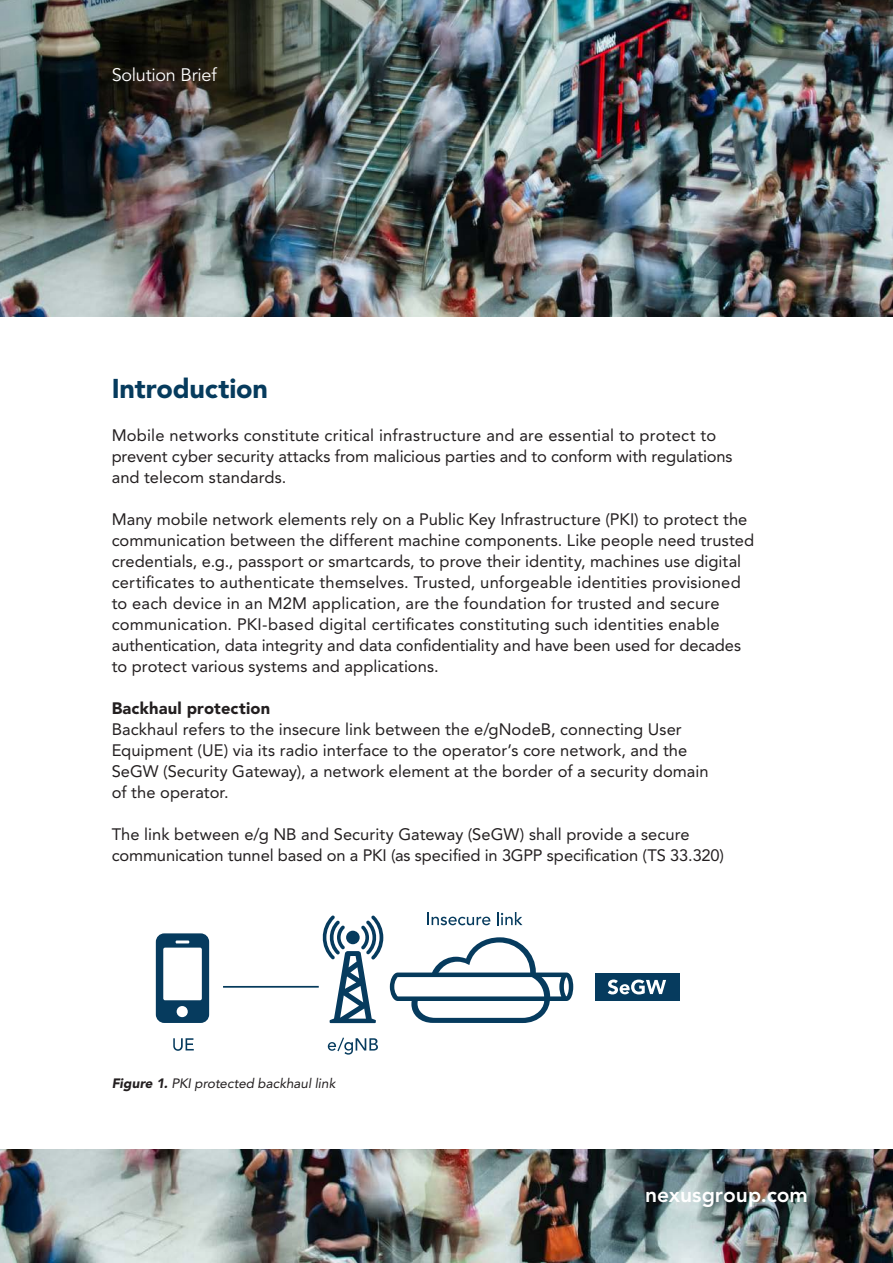
<style>
.page{position:relative;width:893px;height:1263px;background:#fff}
.page>*{position:absolute;margin:0;border:0;box-sizing:border-box;transform-origin:0 0}
.Heading_-_orange{font:900 27px "Avenir LT Std";letter-spacing:-.01em;color:#063b5d}
.Heading_-_orange-2{font:800 21px "Avenir LT Std";color:#fff}
.Heading_-_orange-3{font:18px "Avenir LT Std";letter-spacing:-.015em;color:#fff}
.Subheadline{font:16.5px/21px "Avenir LT Std";letter-spacing:.005em;color:#231f20}
.Subheadline-2{font:900 16.5px "Avenir LT Std";letter-spacing:.01em;color:#231f20}
.Subheadline-3{font:italic 13.5px "Avenir LT Std";color:#231f20}
.s1{font-weight:900}
</style>
<div class="page">
<img style="left:677px;top:0;width:216px;height:317px">
<img style="left:0;top:1149px;width:893px;height:114px">
<img style="left:0;top:0;width:677px;height:317px">
<hr style="left:223px;top:986px;width:96px;height:2px;background:#053a5b">
<svg style="left:156px;top:933px;width:53px;height:90px"></svg>
<svg style="left:322px;top:915px;width:61px;height:108px"></svg>
<div style="left:595px;top:973px;width:85px;height:27px;background:#063b5e"></div>
<svg style="left:608px;top:979px;width:58px;height:15px"></svg>
<svg style="left:173px;top:1038px;width:21px;height:13px"></svg>
<svg style="left:328px;top:1037px;width:50px;height:18px"></svg>
<svg style="left:427px;top:913px;width:63px;height:12px"></svg>
<svg style="left:497px;top:912px;width:25px;height:13px"></svg>
<svg style="left:390px;top:937px;width:183px;height:86px"></svg>
<p class="Heading_-_orange-3" style="left:112px;top:64px;width:106px">Solution Brief</p>
<p class="Heading_-_orange" style="left:112px;top:372px;width:158px">Introduction</p>
<p class="Subheadline" style="left:112px;top:425px;width:622px">Mobile networks constitute critical infrastructure and are essential to protect to prevent cyber security attacks from malicious parties and to conform with regulations and telecom standards.</p>
<p class="Subheadline" style="left:112px;top:509px;width:644px">Many mobile network elements rely on a Public Key Infrastructure (PKI) to protect the communication between the different machine components. Like people need trusted credentials, e.g., passport or smartcards, to prove their identity, machines use digital certificates to authenticate themselves. Trusted, unforgeable identities provisioned to each device in an M2M application, are the foundation for trusted and secure communication. PKI-based digital certificates constituting such identities enable authentication, data integrity and data confidentiality and have been used for decades to protect various systems and applications.</p>
<p class="Subheadline-2" style="left:112px;top:698px;width:160px">Backhaul protection</p>
<p class="Subheadline" style="left:112px;top:719px;width:577px">Backhaul refers to the insecure link between the e/gNodeB, connecting User<br>Equipment (UE) via its radio interface to the operator’s core network, and the</p>
<p class="Subheadline" style="left:112px;top:761px;width:598px">SeGW (Security Gateway), a network element at the border of a security domain</p>
<p class="Subheadline" style="left:112px;top:782px;width:119px">of the operator.</p>
<p class="Subheadline" style="left:112px;top:824px;width:614px">The link between e/g NB and Security Gateway (SeGW) shall provide a secure communication tunnel based on a PKI (as specified in 3GPP specification (TS 33.320)</p>
<p class="Subheadline-3" style="left:112px;top:1075px;width:225px"><span class="s1">Figure 1.</span> PKI protected backhaul link</p>
<p class="Heading_-_orange-2" style="left:645px;top:1182px;width:164px">nexusgroup.com</p>
</div>
